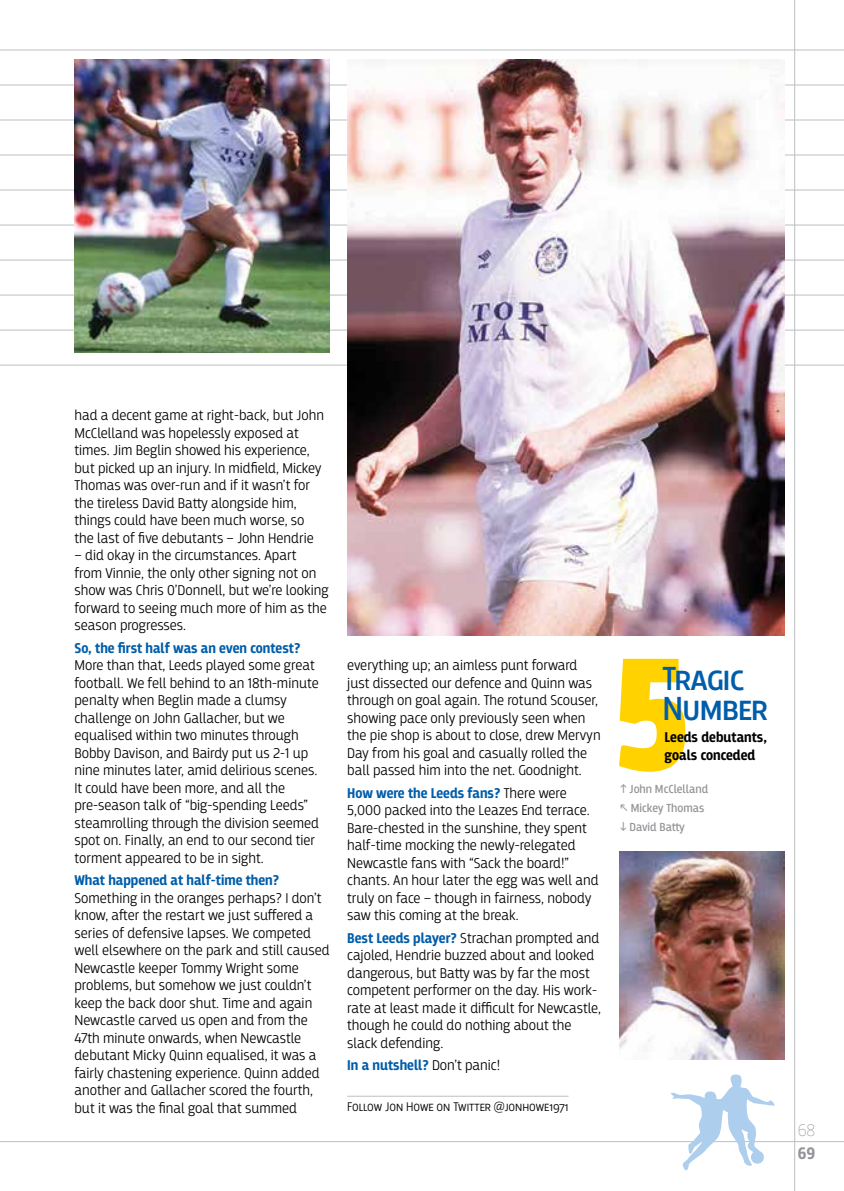
<style>
.page{position:relative;width:844px;height:1191px;background:#fff}
.page>*{position:absolute;margin:0;border:0;box-sizing:border-box;transform-origin:0 0}
.t1{font:900 168px "Breakers";color:#ffd200}
.t2{font:35px/29.8px "Breakers";letter-spacing:-.02em;color:#005daa}
.t3{font:100 17.5px "Breakers";color:#939598}
.t4{font:700 17.5px "Breakers";color:#939598}
.t5{font:300 14.88px/17.5px "Breakers";color:#000}
.t6{font:700 14.88px "Breakers";color:#005daa}
.t7{font:700 14.88px/17.5px "Breakers";color:#000}
.t8{font:300 13.12px "Breakers";color:#000}
.t9{font:12.25px/18.9px "Breakers";color:#939598}
.s1{font-weight:700;color:#005daa}
.s2{font-weight:300;color:#000}
</style>
<div class="page">
<hr style="left:0;top:85px;width:843px;height:1px;background:#bcbec0">
<hr style="left:0;top:120px;width:843px;height:1px;background:#bcbec0">
<hr style="left:0;top:155px;width:843px;height:1px;background:#bcbec0">
<hr style="left:0;top:190px;width:843px;height:1px;background:#bcbec0">
<hr style="left:0;top:225px;width:843px;height:1px;background:#bcbec0">
<hr style="left:0;top:260px;width:843px;height:1px;background:#bcbec0">
<hr style="left:0;top:295px;width:843px;height:1px;background:#bcbec0">
<hr style="left:0;top:330px;width:843px;height:1px;background:#bcbec0">
<hr style="left:0;top:365px;width:843px;height:1px;background:#bcbec0">
<hr style="left:0;top:50px;width:843px;height:1px;background:#bcbec0">
<img style="left:0;top:0;width:1px;height:759px">
<hr style="left:794px;top:0;width:1px;height:1191px;background:#bcbec0">
<hr style="left:0;top:1141px;width:843px;height:1px;background:#bcbec0">
<svg style="left:671px;top:1074px;width:103px;height:96px"></svg>
<img style="left:347px;top:60px;width:437px;height:575px">
<img style="left:74px;top:60px;width:256px;height:292px">
<hr style="left:347px;top:1096px;width:221px;height:1px;background:#bcbec0">
<img style="left:619px;top:851px;width:165px;height:208px">
<p class="t5" style="left:74px;top:407px;width:251px">had a decent game at right-back, but John McClelland was hopelessly exposed at times. Jim Beglin showed his experience, but picked up an injury. In midfield, Mickey Thomas was over-run and if it wasn’t for the tireless David Batty alongside him, things could have been much worse, so the last of five debutants – John Hendrie</p>
<p class="t5" style="left:74px;top:546px;width:256px">– did okay in the circumstances. Apart<br>from Vinnie, the only other signing not on show was Chris O’Donnell, but we’re looking forward to seeing much more of him as the season progresses.</p>
<p class="t6" style="left:74px;top:639px;width:227px">So, the first half was an even contest?</p>
<p class="t5" style="left:74px;top:656px;width:246px">More than that, Leeds played some great football. We fell behind to an 18th-minute penalty when Beglin made a clumsy challenge on John Gallacher, but we equalised within two minutes through Bobby Davison, and Bairdy put us 2-1 up nine minutes later, amid delirious scenes.<br>It could have been more, and all the pre-season talk of “big-spending Leeds” steamrolling through the division seemed spot on. Finally, an end to our second tier torment appeared to be in sight.</p>
<p class="t6" style="left:74px;top:871px;width:206px">What happened at half-time then?</p>
<p class="t5" style="left:74px;top:889px;width:256px">Something in the oranges perhaps? I don’t know, after the restart we just suffered a series of defensive lapses. We competed well elsewhere on the park and still caused Newcastle keeper Tommy Wright some problems, but somehow we just couldn’t keep the back door shut. Time and again Newcastle carved us open and from the 47th minute onwards, when Newcastle debutant Micky Quinn equalised, it was a fairly chastening experience. Quinn added another and Gallacher scored the fourth, but it was the final goal that summed</p>
<p class="t5" style="left:347px;top:656px;width:255px">everything up; an aimless punt forward just dissected our defence and Quinn was through on goal again. The rotund Scouser, showing pace only previously seen when the pie shop is about to close, drew Mervyn Day from his goal and casually rolled the ball passed him into the net. Goodnight.</p>
<p class="t5" style="left:347px;top:784px;width:253px"><span class="s1">How were the Leeds fans?</span> There were 5,000 packed into the Leazes End terrace.<br>Bare-chested in the sunshine, they spent half-time mocking the newly-relegated Newcastle fans with “Sack the board!” chants. An hour later the egg was well and truly on face – though in fairness, nobody saw this coming at the break.</p>
<p class="t5" style="left:347px;top:929px;width:255px"><span class="s1">Best Leeds player?</span> Strachan prompted and cajoled, Hendrie buzzed about and looked dangerous, but Batty was by far the most competent performer on the day. His work&shy;rate at least made it difficult for Newcastle, though he could do nothing about the slack defending.</p>
<p class="t6" style="left:347px;top:1056px;width:154px">In a nutshell? <span class="s2">Don’t panic!</span></p>
<p class="t8" style="left:347px;top:1099px;width:223px">Follow Jon Howe on Twitter @jonhowe1971</p>
<h1 class="t1" style="left:608px;top:617px;width:85px">5</h1>
<h2 class="t2" style="left:662px;top:665px;width:107px">Tragic<br>Number</h2>
<p class="t7" style="left:664px;top:729px;width:104px">Leeds debutants, goals conceded</p>
<p class="t9" style="left:629px;top:779px;width:80px">John McClelland<br>Mickey Thomas<br>David Batty</p>
<p class="t3" style="left:797px;top:1120px;width:19px">68</p>
<p class="t4" style="left:797px;top:1142px;width:19px">69</p>
</div>
